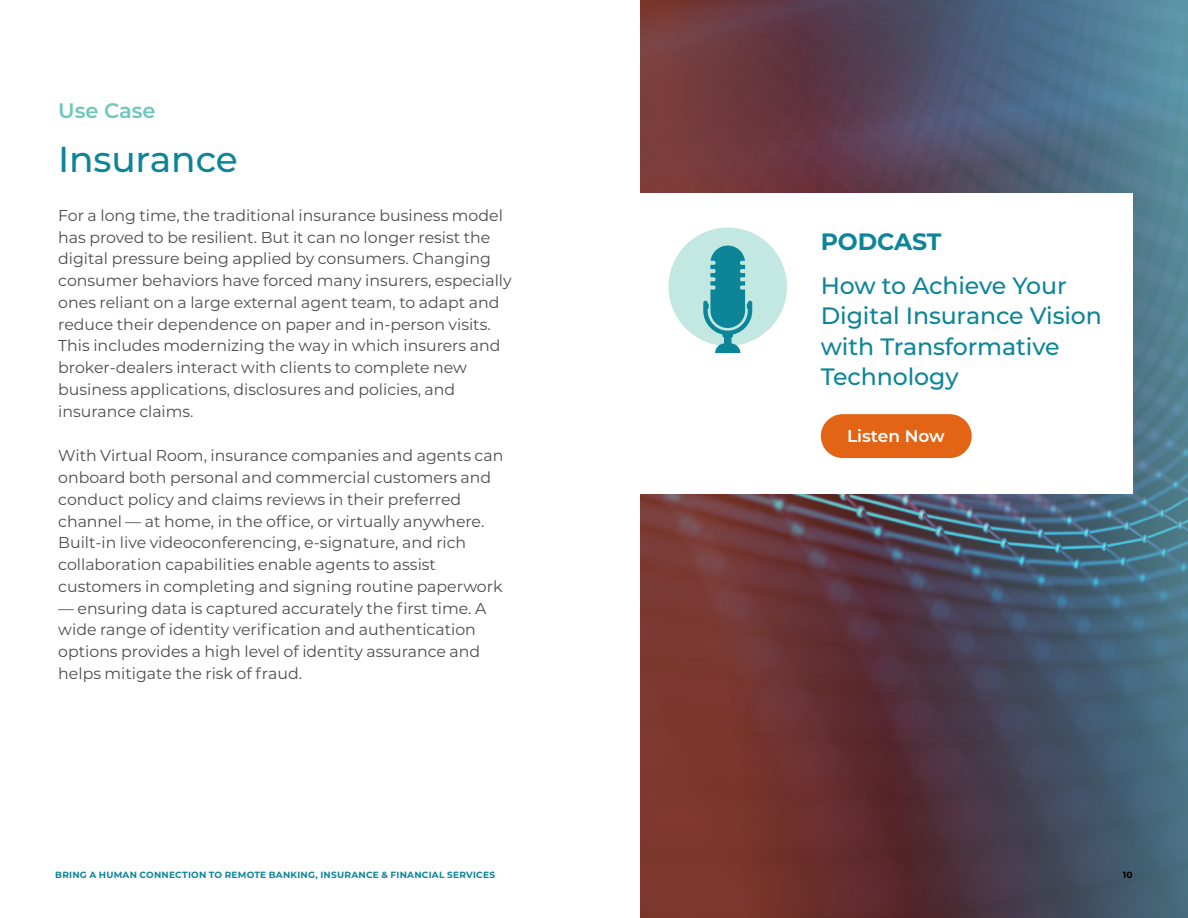
<style>
.page{position:relative;width:1188px;height:918px;background:#fff}
.page>*{position:absolute;margin:0;border:0;box-sizing:border-box;transform-origin:0 0}
.t1{font:500 36px "Montserrat";letter-spacing:-.005em;color:#0c8598}
.t2{font:500 23.7px/30.3px "Montserrat";letter-spacing:-.005em;color:#0c8598}
.t3{font:700 23.7px "Montserrat";letter-spacing:-.005em;color:#0c8598}
.t4{font:600 21px "Montserrat";letter-spacing:-.005em;color:#6ec8b9}
.t5{font:600 16.95px "Montserrat";color:#fff}
.t6{font:15.75px/21.8px "Montserrat";color:#4d4d4f}
.t7{font:700 9px "Montserrat";letter-spacing:.025em;color:#0c8598}
.t8{font:700 9px "Montserrat";color:#000}
</style>
<div class="page">
<svg style="left:640px;top:0;width:548px;height:918px;background:#5a4b57"></svg>
<div style="left:565px;top:193px;width:568px;height:300px;background:#fff"></div>
<div style="left:821px;top:414px;width:151px;height:44px;background:#e36414;border-radius:22px"></div>
<div style="left:669px;top:228px;width:118px;height:118px;background:#c3e8e2;border-radius:50%"></div>
<svg style="left:703px;top:246px;width:49px;height:89px"></svg>
<div style="left:724px;top:331px;width:8px;height:22px;background:#0c8598;border-radius:4px"></div>
<svg style="left:715px;top:343px;width:25px;height:10px"></svg>
<h3 class="t4" style="left:58px;top:96px;width:99px">Use Case</h3>
<h1 class="t1" style="left:58px;top:134px;width:181px">Insurance</h1>
<p class="t6" style="left:58px;top:204px;width:455px">For a long time, the traditional insurance business model has proved to be resilient. But it can no longer resist the digital pressure being applied by consumers. Changing consumer behaviors have forced many insurers, especially ones reliant on a large external agent team, to adapt and reduce their dependence on paper and in-person visits.<br>This includes modernizing the way in which insurers and broker-dealers interact with clients to complete new business applications, disclosures and policies, and insurance claims.</p>
<p class="t6" style="left:58px;top:444px;width:447px">With Virtual Room, insurance companies and agents can onboard both personal and commercial customers and conduct policy and claims reviews in their preferred channel — at home, in the office, or virtually anywhere.<br>Built-in live videoconferencing, e-signature, and rich collaboration capabilities enable agents to assist customers in completing and signing routine paperwork</p>
<p class="t6" style="left:58px;top:597px;width:430px">— ensuring data is captured accurately the first time. A wide range of identity verification and authentication options provides a high level of identity assurance and helps mitigate the risk of fraud.</p>
<h2 class="t3" style="left:821px;top:225px;width:122px">PODCAST</h2>
<h2 class="t2" style="left:821px;top:270px;width:283px">How to Achieve Your<br>Digital Insurance Vision with Transformative<br>Technology</h2>
<p class="t5" style="left:847px;top:424px;width:99px">Listen Now</p>
<p class="t7" style="left:55px;top:868px;width:441px">BRING A HUMAN CONNECTION TO REMOTE BANKING, INSURANCE &amp; FINANCIAL SERVICES</p>
<p class="t8" style="left:1123px;top:868px;width:11px">10</p>
</div>
